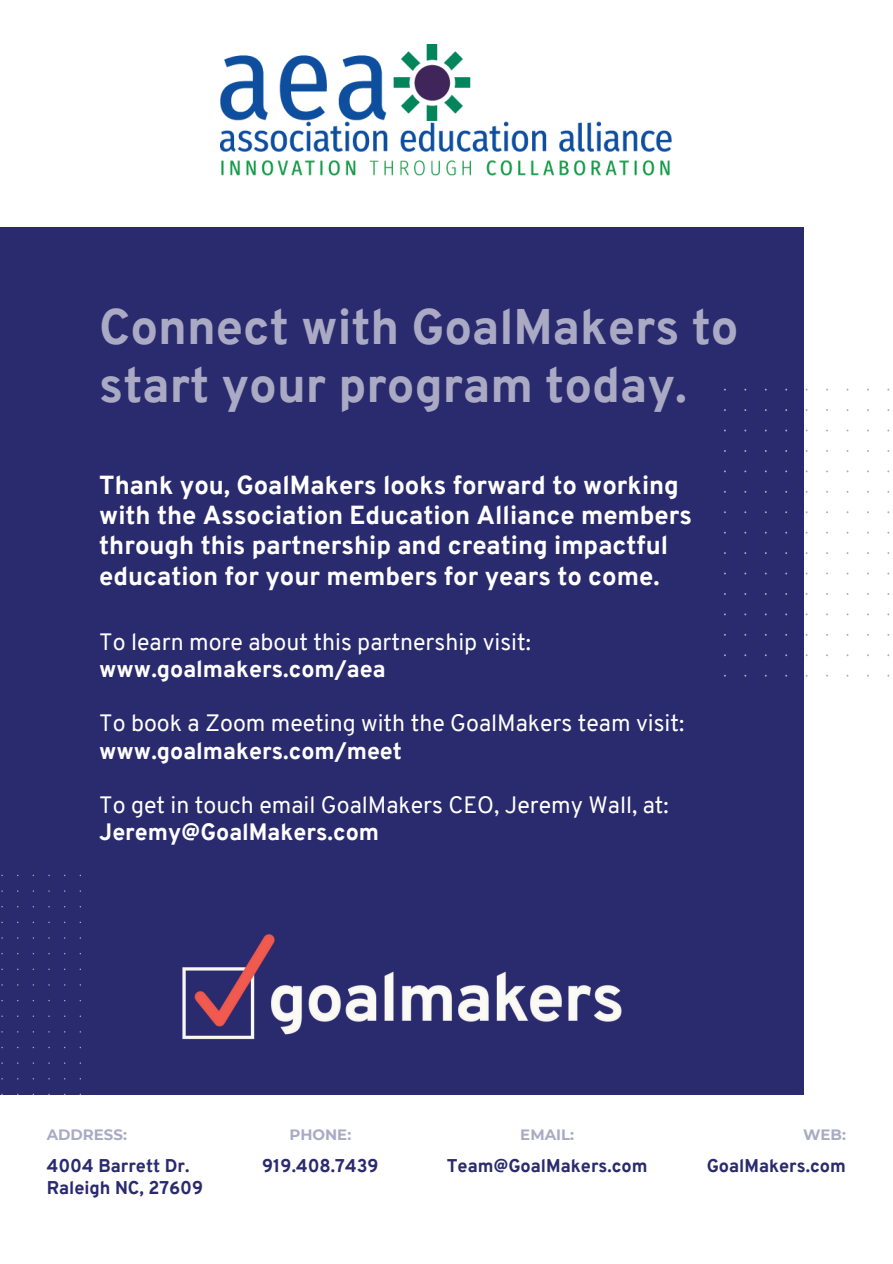
<style>
.page{position:relative;width:893px;height:1264px;background:#fff}
.page>*{position:absolute;margin:0;border:0;box-sizing:border-box;transform-origin:0 0}
.t1{font:800 48.75px/58.5px "Overpass";color:#aaaac5}
.t2{font:800 25.5px/30.3px "Overpass";color:#fff}
.t3{font:23.1px "Overpass";color:#fff}
.t4{font:800 23.1px "Overpass";color:#fff}
.t5{font:800 18px/21.3px "Overpass";color:#2a2a6e}
.t6{font:700 15px "Montserrat";color:#aaaac5}
</style>
<div class="page">
<div style="left:0;top:227px;width:803px;height:867px;background:#2a2a6e"></div>
<img style="left:220px;top:44px;width:451px;height:132px">
<img style="left:140px;top:934px;width:523px;height:161px">
<h1 class="t1" style="left:99px;top:302px;width:640px">Connect with GoalMakers to start your program today.</h1>
<p class="t2" style="left:99px;top:472px;width:594px">Thank you, GoalMakers looks forward to working with the Association Education Alliance members through this partnership and creating impactful education for your members for years to come.</p>
<p class="t3" style="left:99px;top:632px;width:433px">To learn more about this partnership visit:</p>
<p class="t4" style="left:99px;top:659px;width:288px">www.goalmakers.com/aea</p>
<p class="t3" style="left:99px;top:714px;width:586px">To book a Zoom meeting with the GoalMakers team visit:</p>
<p class="t4" style="left:99px;top:741px;width:304px">www.goalmakers.com/meet</p>
<p class="t3" style="left:99px;top:795px;width:571px">To get in touch email GoalMakers CEO, Jeremy Wall, at:</p>
<p class="t4" style="left:99px;top:823px;width:281px">Jeremy@GoalMakers.com</p>
<p class="t6" style="left:47px;top:1124px;width:82px">ADDRESS:</p>
<p class="t6" style="left:803px;top:1124px;width:44px">WEB:</p>
<p class="t5" style="left:47px;top:1157px;width:158px">4004 Barrett Dr.<br>Raleigh NC, 27609</p>
<p class="t6" style="left:289px;top:1124px;width:63px">PHONE:</p>
<p class="t5" style="left:262px;top:1157px;width:118px">919.408.7439</p>
<p class="t6" style="left:520px;top:1124px;width:55px">EMAIL:</p>
<p class="t5" style="left:446px;top:1157px;width:202px">Team@GoalMakers.com</p>
<p class="t5" style="left:706px;top:1157px;width:141px">GoalMakers.com</p>
</div>
